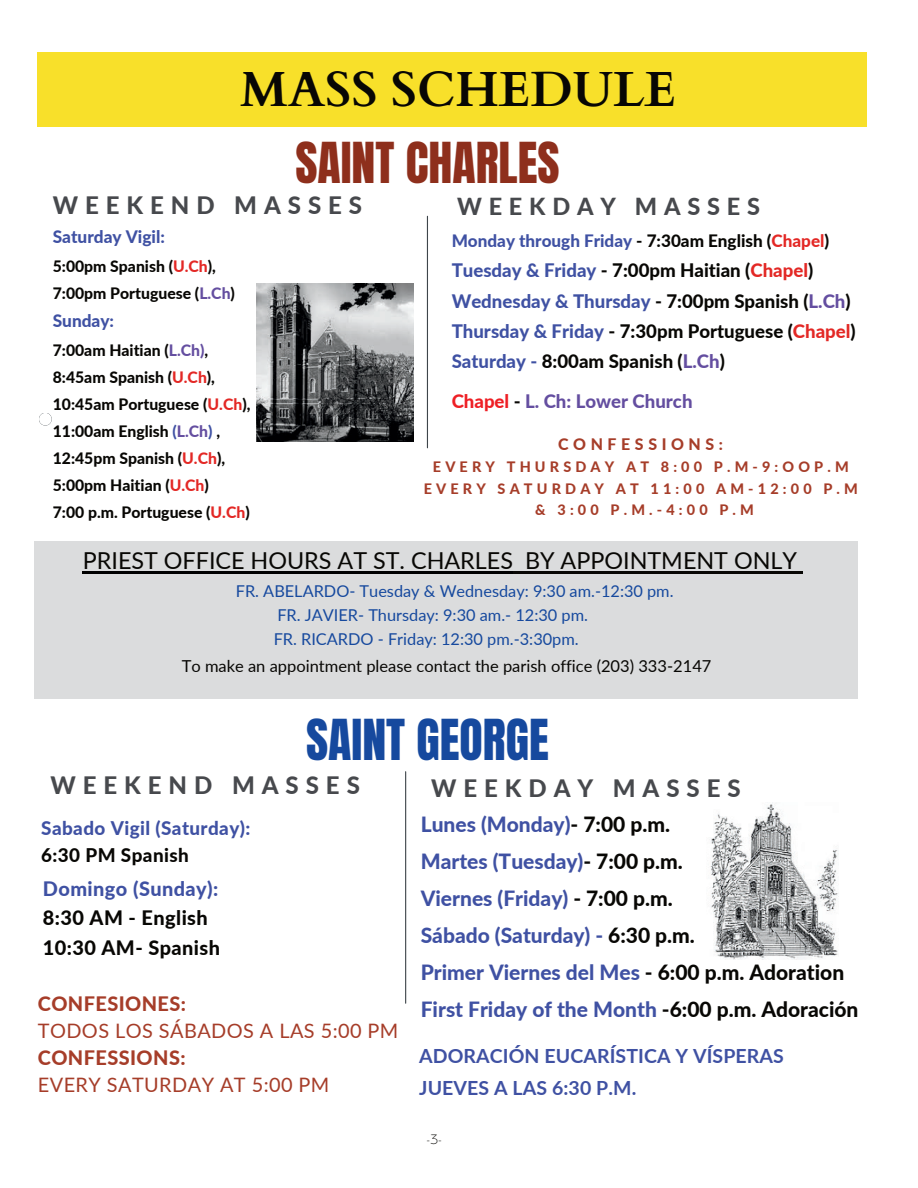
<style>
.page{position:relative;width:918px;height:1188px;background:#fff}
.page>*{position:absolute;margin:0;border:0;box-sizing:border-box;transform-origin:0 0}
.t1{font:700 49.35px "Cardo";color:#080704}
.t2{font:48px "Anton";color:#8e2f1c}
.t3{font:48px "Anton";color:#16499e}
.t4{font:800 24px "Lato";letter-spacing:.29em;color:#47494d}
.t5{font:800 23.55px "Lato";letter-spacing:.29em;color:#47494d}
.t6{font:23.4px "Lato";color:#080704}
.t7{font:800 21px/37.2px "Lato";color:#3f51a3}
.t8{font:19.95px "Lato";letter-spacing:.02em;color:#a63d29}
.t9{font:800 19.95px/29.2px "Lato";letter-spacing:.02em;color:#080704}
.t10{font:800 19.95px "Lato";letter-spacing:.02em;color:#a63d29}
.t11{font:800 19.95px "Lato";letter-spacing:.02em;color:#3f51a3}
.t12{font:700 19.5px/31.5px "Lato";letter-spacing:.005em;color:#3f51a3}
.t13{font:800 18.9px "Lato";letter-spacing:.02em;color:#3f51a3}
.t14{font:800 18.9px "Lato";letter-spacing:.02em;color:#080704}
.t15{font:800 18.6px/30.3px "Lato";color:#080704}
.t16{font:800 18.6px "Lato";color:#644ea0}
.t17{font:800 17.25px "Lato";color:#3f51a3}
.t18{font:800 17.1px "Lato";color:#3f51a3}
.t19{font:16.5px "Lato";color:#080704}
.t20{font:16.35px/24px "Lato";color:#16499e}
.t21{font:800 15.9px "Lato";letter-spacing:.29em;color:#a63d29}
.t22{font:800 15.75px/27px "Lato";color:#080704}
.t23{font:800 14.4px/21.3px "Lato";letter-spacing:.29em;color:#a63d29;text-align:center}
.t24{font:200 13.5px "Balgin";color:#080704}
.s1{color:#080704}
.s2{color:#e32825}
.s3{color:#3f51a3}
.s4{color:#644ea0}
.s5{color:#ee1f25}
</style>
<div class="page">
<hr style="left:427px;top:216px;width:1px;height:232px;background:#3e454a">
<svg style="left:39px;top:413px;width:13px;height:13px"></svg>
<div style="left:39px;top:413px;width:13px;height:12px;background:#fff;border-radius:50%"></div>
<div style="left:38px;top:52px;width:829px;height:75px;background:#f8e02a"></div>
<img style="left:710px;top:804px;width:128px;height:155px">
<img style="left:256px;top:284px;width:158px;height:157px">
<div style="left:34px;top:541px;width:824px;height:158px;background:#dbdcdd"></div>
<hr style="left:83px;top:572px;width:430px;height:2px;background:#000">
<svg style="left:513px;top:572px;width:12px;height:2px"></svg>
<hr style="left:525px;top:572px;width:272px;height:2px;background:#080704">
<svg style="left:797px;top:572px;width:6px;height:2px"></svg>
<hr style="left:405px;top:772px;width:1px;height:231px;background:#3e454a">
<h1 class="t1" style="left:240px;top:50px;width:437px">MASS SCHEDULE</h1>
<h2 class="t2" style="left:295px;top:138px;width:266px">SAINT CHARLES</h2>
<h3 class="t4" style="left:53px;top:187px;width:311px">WEEKEND MASSES</h3>
<h3 class="t5" style="left:457px;top:188px;width:305px">WEEKDAY MASSES</h3>
<p class="t18" style="left:452px;top:228px;width:379px">Monday through Friday <span class="s1">- 7:30am English (</span><span class="s2">Chapel</span><span class="s1">)</span></p>
<p class="t15" style="left:452px;top:255px;width:406px"><span class="s3">Tuesday &amp; Friday</span> - 7:00pm Haitian (<span class="s2">Chapel</span>)<br><span class="s3">Wednesday &amp; Thursday</span> - 7:00pm Spanish (<span class="s4">L.Ch</span>)<br><span class="s3">Thursday &amp; Friday</span> - 7:30pm Portuguese (<span class="s2">Chapel</span>)<br><span class="s3">Saturday -</span> 8:00am Spanish (<span class="s4">L.Ch</span>)</p>
<p class="t16" style="left:452px;top:387px;width:242px"><span class="s5">Chapel</span> <span class="s1">-</span> L. Ch: Lower Church</p>
<p class="t17" style="left:53px;top:223px;width:114px">Saturday Vigil:</p>
<p class="t22" style="left:53px;top:252px;width:184px">5:00pm Spanish (<span class="s2">U.Ch</span>),<br>7:00pm Portuguese (<span class="s4">L.Ch</span>)</p>
<p class="t17" style="left:53px;top:308px;width:63px">Sunday:</p>
<p class="t22" style="left:53px;top:336px;width:199px">7:00am Haitian (<span class="s4">L.Ch)</span>,<br>8:45am Spanish (<span class="s2">U.Ch</span>),<br>10:45am Portuguese (<span class="s2">U.Ch</span>),<br>11:00am English <span class="s3">(</span><span class="s4">L.Ch</span><span class="s3">)</span> ,<br>12:45pm Spanish (<span class="s2">U.Ch</span>),<br>5:00pm Haitian (<span class="s2">U.Ch</span>)<br>7:00 p.m. Portuguese (<span class="s2">U.Ch</span>)</p>
<p class="t21" style="left:558px;top:432px;width:166px">CONFESSIONS:</p>
<p class="t23" style="left:424px;top:456px;width:436px">EVERY THURSDAY AT 8:00 P.M-9:OOP.M<br>EVERY SATURDAY AT 11:00 AM-12:00 P.M &amp; 3:00 P.M.-4:00 P.M</p>
<h3 class="t6" style="left:83px;top:544px;width:716px">PRIEST OFFICE HOURS AT ST. CHARLES BY APPOINTMENT ONLY</h3>
<p class="t20" style="left:274px;top:579px;width:401px;text-indent:-38px">FR. ABELARDO- Tuesday &amp; Wednesday: 9:30 am.-12:30 pm.<br>FR. JAVIER- Thursday: 9:30 am.- 12:30 pm.<br>FR. RICARDO - Friday: 12:30 pm.-3:30pm.</p>
<p class="t19" style="left:182px;top:654px;width:531px">To make an appointment please contact the parish office (203) 333-2147</p>
<h2 class="t3" style="left:306px;top:715px;width:244px">SAINT GEORGE</h2>
<h3 class="t4" style="left:51px;top:767px;width:311px">WEEKEND MASSES</h3>
<h3 class="t4" style="left:431px;top:771px;width:311px">WEEKDAY MASSES</h3>
<h3 class="t7" style="left:421px;top:804px;width:439px">Lu nes (Monday)<span class="s1">- 7:00 p.m.<br></span>Ma rtes (Tues day)<span class="s1">- 7:00 p.m.<br></span>Viern es (Friday) <span class="s1">- 7:00 p.m.<br></span>Sába do (S aturday) - <span class="s1">6:30 p.m.<br></span>Pri mer Viernes del Mes <span class="s1">- 6:00 p.m. Adoration </span>First Friday of the Month <span class="s1">-6:00 p.m. Adoración</span></h3>
<p class="t13" style="left:41px;top:814px;width:211px">S abado Vigil (Saturday):</p>
<p class="t14" style="left:41px;top:841px;width:149px">6:30 PM Spanish</p>
<p class="t11" style="left:43px;top:874px;width:177px">D omingo (S unday):</p>
<p class="t9" style="left:43px;top:903px;width:179px">8:30 AM - English<br>10:30 AM- Spanish</p>
<p class="t10" style="left:38px;top:989px;width:150px">CONFESIONES:</p>
<p class="t8" style="left:38px;top:1017px;width:362px">TODOS LOS SÁBADOS A LAS 5:00 PM</p>
<p class="t10" style="left:38px;top:1043px;width:149px">CONFESSIONS:</p>
<p class="t8" style="left:38px;top:1071px;width:293px">EVERY SATURDAY AT 5:00 PM</p>
<p class="t12" style="left:419px;top:1040px;width:366px">ADORACIÓN EUCARÍSTICA Y VÍSPERAS<br>JUEVES A LAS 6:30 P.M.</p>
<p class="t24" style="left:427px;top:1131px;width:17px">-3-</p>
</div>
